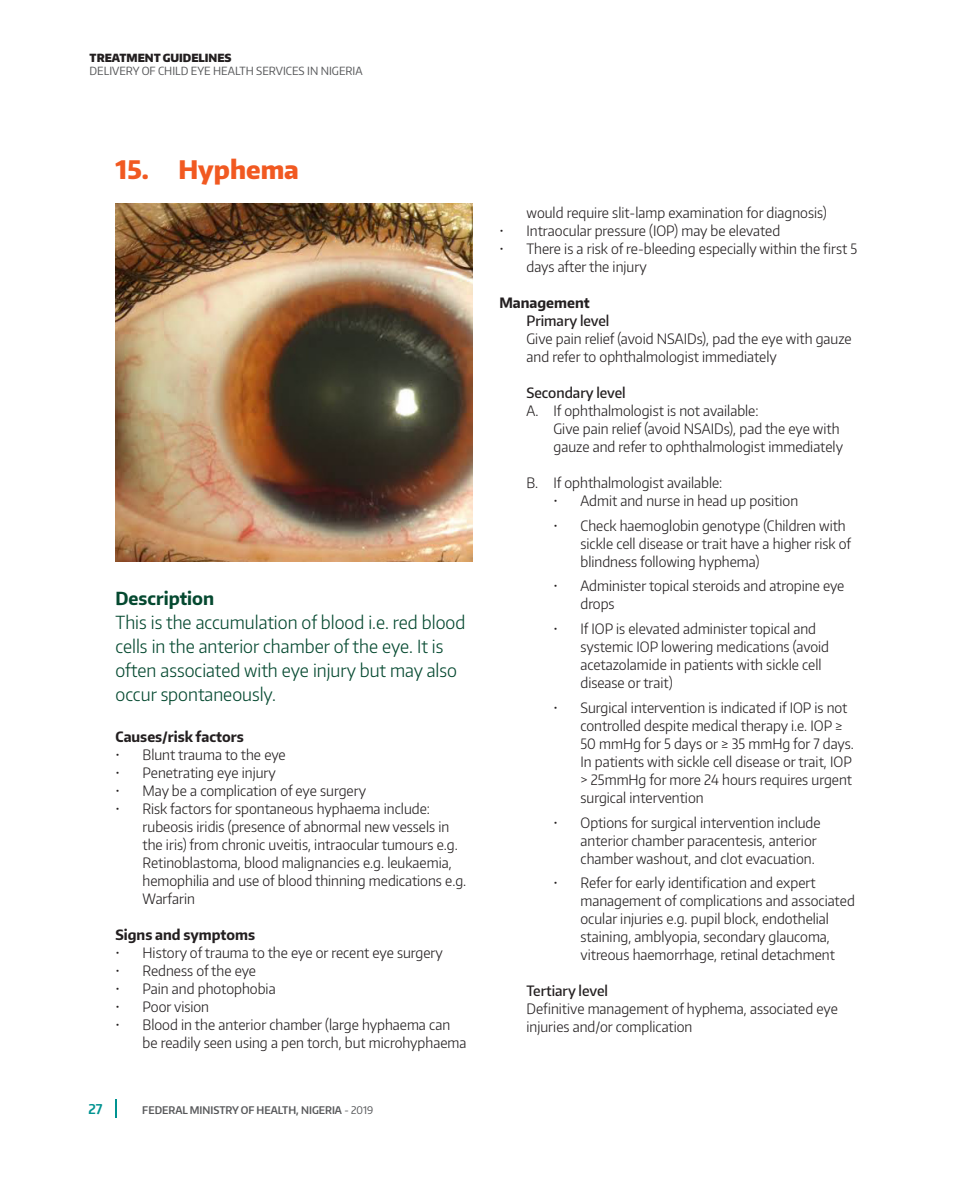
<style>
.page{position:relative;width:972px;height:1188px;background:#fff}
.page>*{position:absolute;margin:0;border:0;box-sizing:border-box;transform-origin:0 0}
.t1{font:800 25.5px "Encode Sans Narrow";color:#f15921}
.t2{font:300 18px/24px "Encode Sans Narrow";color:#054930}
.t3{font:700 18px "Encode Sans Narrow";color:#054930}
.t4{font:300 14.25px/18px "Encode Sans Narrow";color:#231f20}
.t5{font:700 14.25px "Encode Sans Narrow";color:#231f20}
.t6{font:500 14.25px "Encode Sans Narrow";color:#231f20}
.t7{font:600 13.5px "Encode Sans Narrow";color:#009391}
.t8{font:11.25px "Encode Sans Narrow";color:#57585a}
.t9{font:900 11.25px "Encode Sans Narrow";color:#231f20}
.t10{font:600 10.5px "Encode Sans Narrow";color:#57585a}
.s1{font-weight:400}
</style>
<div class="page">
<svg style="left:116px;top:1099px;width:1px;height:19px"></svg>
<img style="left:116px;top:203px;width:356px;height:359px">
<p class="t9" style="left:90px;top:50px;width:144px">TREATMENT GUIDELINES</p>
<p class="t8" style="left:90px;top:63px;width:274px">DELIVERY OF CHILD EYE HEALTH SERVICES IN NIGERIA</p>
<p class="t1" style="left:116px;top:152px;width:185px">15. Hyphema</p>
<p class="t3" style="left:116px;top:586px;width:100px">Description</p>
<p class="t2" style="left:116px;top:610px;width:351px">This is the accumulation of blood i.e. red blood cells in the anterior chamber of the eye. It is often associated with eye injury but may also occur spontaneously.</p>
<p class="t5" style="left:116px;top:727px;width:130px">Causes/risk factors</p>
<p class="t4" style="left:116px;top:745px;width:172px">• Blunt trauma to the eye</p>
<p class="t4" style="left:116px;top:763px;width:162px">• Penetrating eye injury</p>
<p class="t4" style="left:116px;top:781px;width:252px">• May be a complication of eye surgery</p>
<p class="t4" style="left:143px;top:799px;width:325px;text-indent:-27px">• Risk factors for spontaneous hyphaema include: rubeosis iridis (presence of abnormal new vessels in the iris) from chronic uveitis, intraocular tumours e.g.<br>Retinoblastoma, blood malignancies e.g. leukaemia, hemophilia and use of blood thinning medications e.g.<br>Warfarin</p>
<p class="t5" style="left:116px;top:925px;width:141px">Signs and symptoms</p>
<p class="t4" style="left:116px;top:943px;width:329px">• History of trauma to the eye or recent eye surgery</p>
<p class="t4" style="left:116px;top:961px;width:142px">• Redness of the eye</p>
<p class="t4" style="left:116px;top:979px;width:162px">• Pain and photophobia</p>
<p class="t4" style="left:116px;top:997px;width:95px">• Poor vision</p>
<p class="t4" style="left:143px;top:1015px;width:325px;text-indent:-27px">• Blood in the anterior chamber (large hyphaema can be readily seen using a pen torch, but microhyphaema</p>
<p class="t7" style="left:89px;top:1100px;width:16px">27</p>
<p class="t10" style="left:142px;top:1103px;width:232px">FEDERAL MINISTRY OF HEALTH, NIGERIA <span class="s1">- 2019</span></p>
<p class="t4" style="left:526px;top:203px;width:302px">would require slit-lamp examination for diagnosis)</p>
<p class="t4" style="left:500px;top:221px;width:282px">• Intraocular pressure (IOP) may be elevated</p>
<p class="t4" style="left:526px;top:239px;width:332px;text-indent:-27px">• There is a risk of re-bleeding especially within the first 5 days after the injury</p>
<p class="t5" style="left:500px;top:293px;width:92px">Management</p>
<p class="t6" style="left:526px;top:311px;width:84px">Primary level</p>
<p class="t4" style="left:526px;top:329px;width:327px">Give pain relief (avoid NSAIDs), pad the eye with gauze and refer to ophthalmologist immediately</p>
<p class="t6" style="left:526px;top:383px;width:101px">Secondary level</p>
<p class="t4" style="left:526px;top:401px;width:234px">A. If ophthalmologist is not available:</p>
<p class="t4" style="left:554px;top:419px;width:291px">Give pain relief (avoid NSAIDs), pad the eye with gauze and refer to ophthalmologist immediately</p>
<p class="t4" style="left:526px;top:473px;width:197px">B. If ophthalmologist available:</p>
<p class="t4" style="left:554px;top:491px;width:246px">• Admit and nurse in head up position</p>
<p class="t4" style="left:580px;top:516px;width:272px;text-indent:-27px">• Check haemoglobin genotype (Children with sickle cell disease or trait have a higher risk of blindness following hyphema)</p>
<p class="t4" style="left:580px;top:577px;width:265px;text-indent:-27px">• Administer topical steroids and atropine eye drops</p>
<p class="t4" style="left:580px;top:619px;width:250px;text-indent:-27px">• If IOP is elevated administer topical and systemic IOP lowering medications (avoid acetazolamide in patients with sickle cell disease or trait)</p>
<p class="t4" style="left:580px;top:698px;width:275px;text-indent:-27px">• Surgical intervention is indicated if IOP is not controlled despite medical therapy i.e. IOP ≥ 50 mmHg for 5 days or ≥ 35 mmHg for 7 days.<br>In patients with sickle cell disease or trait, IOP &gt; 25mmHg for more 24 hours requires urgent surgical intervention</p>
<p class="t4" style="left:580px;top:813px;width:242px;text-indent:-27px">• Options for surgical intervention include anterior chamber paracentesis, anterior chamber washout, and clot evacuation.</p>
<p class="t4" style="left:580px;top:874px;width:276px;text-indent:-27px">• Refer for early identification and expert management of complications and associated ocular injuries e.g. pupil block, endothelial staining, amblyopia, secondary glaucoma, vitreous haemorrhage, retinal detachment</p>
<p class="t6" style="left:526px;top:982px;width:83px">Tertiary level</p>
<p class="t4" style="left:526px;top:1000px;width:313px">Definitive management of hyphema, associated eye injuries and/or complication</p>
</div>
